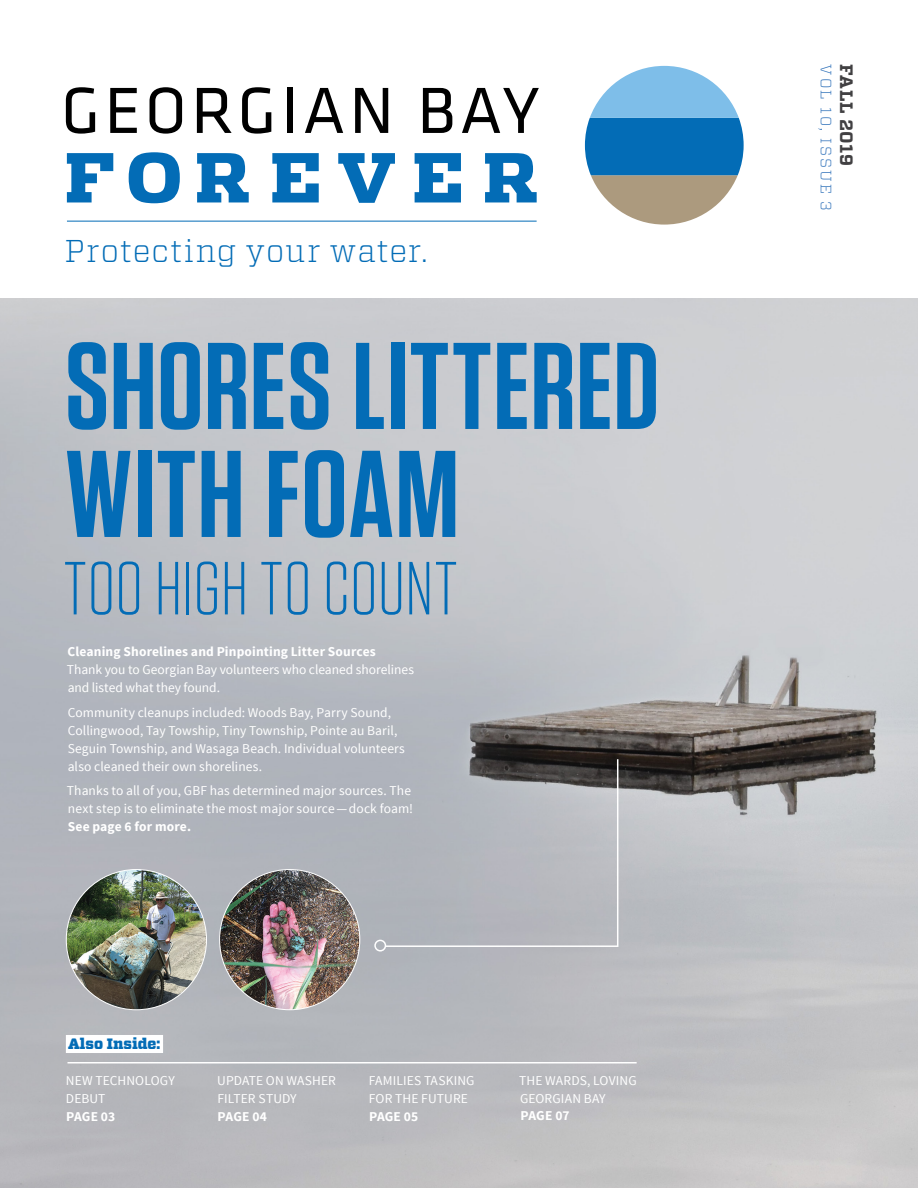
<style>
.page{position:relative;width:918px;height:1188px;background:#fff}
.page>*{position:absolute;margin:0;border:0;box-sizing:border-box;transform-origin:0 0}
.t1{font:600 123px/108px "Tungsten";letter-spacing:.01em;color:#036cb6}
.t2{font:300 75px "Tungsten";letter-spacing:.005em;color:#036cb6}
.t3{font:300 31.5px "Vitesse";letter-spacing:.035em;color:#036cb6}
.t4{font:700 18px "Vitesse";letter-spacing:.02em;color:#414042}
.t5{font:300 15px "Vitesse";letter-spacing:.14em;color:#3575bb}
.t6{font:900 15px "Vitesse";color:#036cb6}
.t7{font:13.5px/18px "Source Sans Pro";letter-spacing:.005em;color:#fff}
.t8{font:700 13.5px "Source Sans Pro";letter-spacing:.01em;color:#fff}
</style>
<div class="page">
<img style="left:0;top:299px;width:918px;height:889px">
<img style="left:66px;top:870px;width:140px;height:140px;border-radius:70px">
<img style="left:220px;top:870px;width:140px;height:140px;border-radius:70px">
<hr style="left:67px;top:221px;width:470px;height:1px;background:#036cb6">
<svg style="left:66px;top:87px;width:29px;height:47px"></svg>
<svg style="left:110px;top:88px;width:27px;height:45px"></svg>
<svg style="left:150px;top:87px;width:32px;height:47px"></svg>
<svg style="left:197px;top:88px;width:35px;height:45px"></svg>
<svg style="left:242px;top:87px;width:29px;height:47px"></svg>
<div style="left:287px;top:88px;width:6px;height:45px;background:#000"></div>
<svg style="left:305px;top:88px;width:38px;height:45px"></svg>
<svg style="left:355px;top:88px;width:33px;height:45px"></svg>
<svg style="left:423px;top:88px;width:29px;height:45px"></svg>
<svg style="left:462px;top:88px;width:77px;height:45px"></svg>
<svg style="left:67px;top:153px;width:46px;height:49px"></svg>
<svg style="left:129px;top:152px;width:51px;height:51px"></svg>
<svg style="left:197px;top:153px;width:52px;height:49px"></svg>
<svg style="left:272px;top:153px;width:47px;height:49px"></svg>
<svg style="left:338px;top:153px;width:57px;height:50px"></svg>
<svg style="left:415px;top:153px;width:46px;height:49px"></svg>
<svg style="left:485px;top:153px;width:52px;height:49px"></svg>
<svg style="left:585px;top:66px;width:159px;height:159px"></svg>
<hr style="left:68px;top:1062px;width:569px;height:2px;background:#fff">
<svg style="left:384px;top:758px;width:235px;height:190px;background:#abaeb3"></svg>
<div style="left:66px;top:1035px;width:97px;height:18px;background:#fff"></div>
<div style="left:374px;top:940px;width:12px;height:12px;border:2px solid #fff;border-radius:50%"></div>
<h3 class="t3" style="left:65px;top:229px;width:364px">Protecting your water.</h3>
<h1 class="t1" style="left:65px;top:335px;width:596px">SHORES LITTERED<br>WITH FOAM</h1>
<h2 class="t2" style="left:64px;top:550px;width:395px">TOO HIGH TO COUNT</h2>
<p class="t8" style="left:68px;top:643px;width:310px">Cleaning Shorelines and Pinpointing Litter Sources</p>
<p class="t7" style="left:67px;top:661px;width:349px">Thank you to Georgian Bay volunteers who cleaned shorelines and listed what they found.</p>
<p class="t7" style="left:68px;top:703px;width:339px">Community cleanups included: Woods Bay, Parry Sound, Collingwood, Tay Towship, Tiny Township, Pointe au Baril, Seguin Township, and Wasaga Beach. Individual volunteers also cleaned their own shorelines.</p>
<p class="t7" style="left:67px;top:782px;width:348px">Thanks to all of you, GBF has determined major sources. The next step is to eliminate the most major source—dock foam!</p>
<p class="t8" style="left:68px;top:818px;width:125px">See page 6 for more.</p>
<p class="t6" style="left:68px;top:1033px;width:93px">Also Inside:</p>
<p class="t7" style="left:66px;top:1071px;width:111px">NEW TECHNOLOGY<br>DEBUT</p>
<p class="t8" style="left:66px;top:1107px;width:51px">PAGE 03</p>
<p class="t7" style="left:217px;top:1071px;width:120px">UPDATE ON WASHER<br>FILTER STUDY</p>
<p class="t8" style="left:218px;top:1107px;width:51px">PAGE 04</p>
<p class="t7" style="left:369px;top:1071px;width:107px">FAMILIES TASKING<br>FOR THE FUTURE</p>
<p class="t8" style="left:369px;top:1107px;width:51px">PAGE 05</p>
<p class="t7" style="left:519px;top:1071px;width:119px">THE WARDS, LOVING<br>GEORGIAN BAY</p>
<p class="t8" style="left:521px;top:1107px;width:51px">PAGE 07</p>
<p class="t5" style="left:836px;top:64px;width:148px;rotate:90deg">VOL 10, ISSUE 3</p>
<h3 class="t4" style="left:859px;top:64px;width:103px;rotate:90deg">FALL 2019</h3>
</div>
